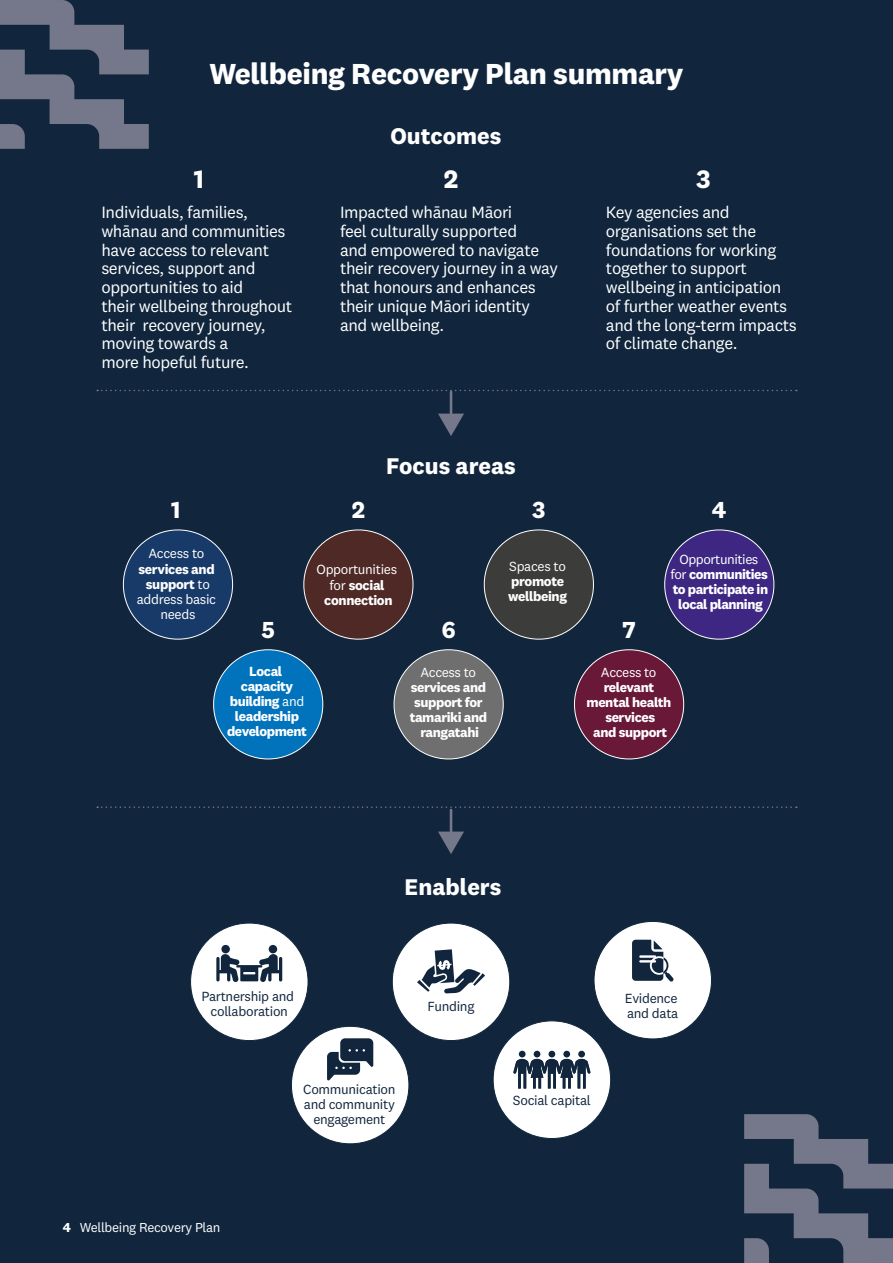
<style>
.page{position:relative;width:893px;height:1263px;background:#11263d}
.page>*{position:absolute;margin:0;border:0;box-sizing:border-box;transform-origin:0 0}
.AC_LFD_Heading_Style_1{font:700 30px "National 2";letter-spacing:-.01em;color:#fff}
.t1{font:700 26.1px "National 2";color:#fff}
.t2{font:700 24px "National 2";color:#fff}
.t3{font:700 23.55px "National 2";color:#fff}
.t4{font:16.95px/18.8px "National 2";letter-spacing:-.025em;color:#fff}
.t5{font:700 13.65px/15.1px "National 2";letter-spacing:-.03em;color:#fff;text-align:center}
.t6{font:13.65px/15.1px "National 2";letter-spacing:-.025em;color:#11263d;text-align:center}
.t7{font:13.65px/15.1px "National 2";letter-spacing:-.025em;color:#fff;text-align:center}
.t8{font:13.5px "National 2";letter-spacing:-.025em;color:#fff}
.s1{font-weight:700}
.s2{font-weight:400}
</style>
<div class="page">
<svg style="left:744px;top:1114px;width:149px;height:149px"></svg>
<svg style="left:0;top:0;width:149px;height:149px"></svg>
<div style="left:191px;top:923px;width:117px;height:117px;background:#fff;border-radius:50%"></div>
<div style="left:269px;top:945px;width:8px;height:8px;background:#11263d;border-radius:50%"></div>
<svg style="left:216px;top:953px;width:66px;height:29px"></svg>
<div style="left:221px;top:945px;width:9px;height:8px;background:#11263d;border-radius:50%"></div>
<div style="left:392px;top:923px;width:118px;height:117px;background:#fff;border-radius:50%"></div>
<svg style="left:417px;top:949px;width:68px;height:44px"></svg>
<div style="left:594px;top:921px;width:117px;height:118px;background:#fff;border-radius:50%"></div>
<svg style="left:632px;top:940px;width:42px;height:42px"></svg>
<div style="left:291px;top:1026px;width:118px;height:118px;background:#fff;border-radius:50%"></div>
<svg style="left:327px;top:1038px;width:46px;height:43px"></svg>
<div style="left:493px;top:1021px;width:118px;height:117px;background:#fff;border-radius:50%"></div>
<svg style="left:513px;top:1051px;width:77px;height:37px"></svg>
<div style="left:548px;top:1051px;width:7px;height:6px;background:#11263d;border-radius:50%"></div>
<div style="left:578px;top:1051px;width:7px;height:6px;background:#11263d;border-radius:50%"></div>
<div style="left:563px;top:1051px;width:7px;height:6px;background:#11263d;border-radius:50%"></div>
<svg style="left:122px;top:529px;width:653px;height:231px"></svg>
<hr style="left:450px;top:392px;width:2px;height:25px;background:#75788a">
<svg style="left:438px;top:414px;width:26px;height:22px"></svg>
<hr style="left:450px;top:810px;width:2px;height:25px;background:#75788a">
<svg style="left:438px;top:831px;width:26px;height:23px"></svg>
<svg style="left:97px;top:390px;width:700px;height:1px"></svg>
<svg style="left:97px;top:806px;width:700px;height:2px"></svg>
<h1 class="AC_LFD_Heading_Style_1" style="left:209px;top:55px;width:476px">Wellbeing Recovery Plan summary</h1>
<p class="t1" style="left:194px;top:163px;width:12px">1</p>
<p class="t4" style="left:101px;top:203px;width:192px">Individuals, families, whānau and communities have access to relevant services, support and opportunities to aid<br>their wellbeing throughout their recovery journey, moving towards a<br>more hopeful future.</p>
<p class="t3" style="left:390px;top:122px;width:112px">Outcomes</p>
<p class="t1" style="left:444px;top:163px;width:16px">2</p>
<p class="t4" style="left:340px;top:203px;width:220px">Impacted whānau Māori<br>feel culturally supported<br>and empowered to navigate their recovery journey in a way that honours and enhances their unique Māori identity and wellbeing.</p>
<p class="t1" style="left:696px;top:163px;width:16px">3</p>
<p class="t4" style="left:606px;top:203px;width:192px">Key agencies and organisations set the foundations for working together to support wellbeing in anticipation of further weather events and the long-term impacts of climate change.</p>
<p class="t2" style="left:171px;top:495px;width:11px">1</p>
<p class="t2" style="left:352px;top:495px;width:15px">2</p>
<p class="t3" style="left:386px;top:451px;width:131px">Focus areas</p>
<p class="t2" style="left:532px;top:495px;width:15px">3</p>
<p class="t7" style="left:137px;top:546px;width:81px">Access to <span class="s1">services and support</span> to address basic needs</p>
<p class="t2" style="left:261px;top:615px;width:15px">5</p>
<p class="t7" style="left:317px;top:562px;width:82px">Opportunities for <span class="s1">social connection</span></p>
<p class="t5" style="left:227px;top:664px;width:82px">Local capacity building <span class="s2">and </span>leadership development</p>
<p class="t2" style="left:442px;top:615px;width:15px">6</p>
<p class="t5" style="left:410px;top:665px;width:79px"><span class="s2">Access to </span>services and support for tamariki and rangatahi</p>
<p class="t5" style="left:508px;top:558px;width:61px;text-align:left"><span class="s2">Spaces to </span>promote wellbeing</p>
<p class="t2" style="left:712px;top:495px;width:16px">4</p>
<p class="t2" style="left:622px;top:615px;width:15px">7</p>
<p class="t5" style="left:670px;top:552px;width:99px"><span class="s2">Opportunities for</span> communities to participate in local planning</p>
<p class="t5" style="left:586px;top:665px;width:86px"><span class="s2">Access to </span>relevant mental health services<br>and support</p>
<p class="t3" style="left:405px;top:872px;width:98px">Enablers</p>
<p class="t6" style="left:201px;top:989px;width:94px">Partnership and collaboration</p>
<p class="t6" style="left:428px;top:999px;width:48px">Funding</p>
<p class="t6" style="left:625px;top:990px;width:55px;text-align:left">Evidence and data</p>
<p class="t8" style="left:63px;top:1219px;width:159px"><span class="s1">4</span> Wellbeing Recovery Plan</p>
<p class="t6" style="left:303px;top:1081px;width:94px">Communication and community engagement</p>
<p class="t6" style="left:513px;top:1093px;width:79px">Social capital</p>
</div>
